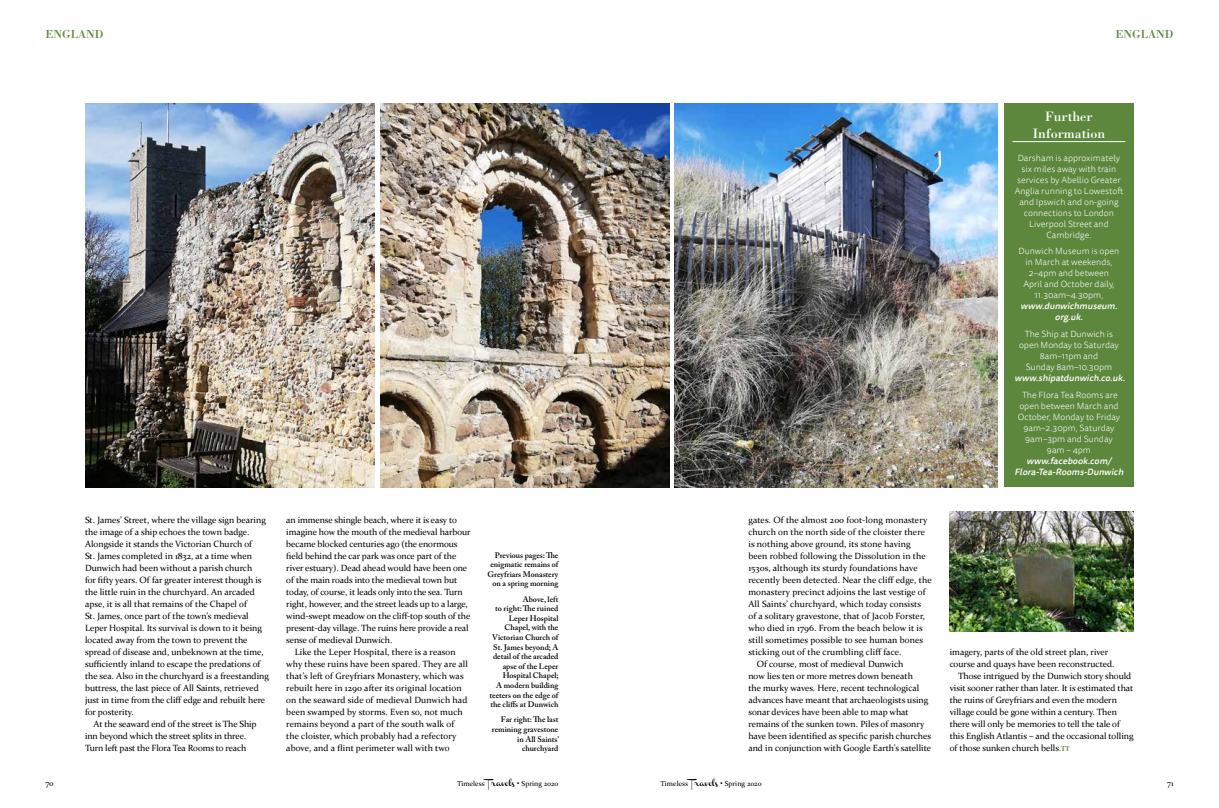
<style>
.page{position:relative;width:1219px;height:808px;background:#fff}
.page>*{position:absolute;margin:0;border:0;box-sizing:border-box;transform-origin:0 0}
.t1{font:14px/16.8px "Bodoni Std";color:#fff;text-align:center}
.t2{font:12px "Bodoni Std";color:#5c873c}
.t3{font:9px/12px "Constantia";color:#000}
.t4{font:300 9px/11px "Tisa Sans Pro";color:#fff;text-align:center}
.t5{font:italic 500 9px/11px "Tisa Sans Pro";color:#fff;text-align:center}
.t6{font:600 8px/9.6px "Adobe Caslon Pro";color:#000;text-align:right}
.t7{font:8px "Constantia";color:#000}
.t8{font:7.2px "Constantia";color:#000}
.s1{color:#fff}
.s2{color:#5c873c}
.s3{font-weight:700;font-size:7px;color:#5c873c}
.s4{font-family:"Channel";font-size:6px}
.s5{font-size:8px}
</style>
<div class="page">
<div style="left:1004px;top:103px;width:130px;height:384px;background:#5c873c"></div>
<hr style="left:1012px;top:141px;width:113px;height:1px;background:#fff">
<img style="left:675px;top:103px;width:323px;height:384px">
<img style="left:950px;top:511px;width:184px;height:120px">
<img style="left:85px;top:103px;width:289px;height:384px">
<img style="left:380px;top:103px;width:289px;height:384px">
<h2 class="t2" style="left:45px;top:27px;width:59px">ENGLAND</h2>
<h2 class="t2" style="left:1116px;top:27px;width:59px">ENGLAND</h2>
<p class="t3" style="left:85px;top:514px;width:185px">St. James’ Street, where the village sign bearing the image of a ship echoes the town badge.<br>Alongside it stands the Victorian Church of<br>St. James completed in 1832, at a time when Dunwich had been without a parish church<br>for fifty years. Of far greater interest though is the little ruin in the churchyard. An arcaded apse, it is all that remains of the Chapel of<br>St. James, once part of the town’s medieval Leper Hospital. Its survival is down to it being located away from the town to prevent the spread of disease and, unbeknown at the time, sufficiently inland to escape the predations of the sea. Also in the churchyard is a freestanding buttress, the last piece of All Saints, retrieved just in time from the cliff edge and rebuilt here for posterity.</p>
<p class="t3" style="left:85px;top:718px;width:173px;text-indent:9px">At the seaward end of the street is The Ship inn beyond which the street splits in three.<br>Turn left past the Flora Tea Rooms to reach</p>
<p class="t3" style="left:286px;top:514px;width:172px">an immense shingle beach, where it is easy to</p>
<p class="t3" style="left:286px;top:526px;width:186px">imagine how the mouth of the medieval harbour</p>
<p class="t3" style="left:286px;top:538px;width:173px">became blocked centuries ago (the enormous</p>
<p class="t3" style="left:286px;top:550px;width:172px">field behind the car park was once part of the</p>
<p class="t3" style="left:286px;top:562px;width:182px">river estuary). Dead ahead would have been one</p>
<p class="t3" style="left:286px;top:574px;width:172px">of the main roads into the medieval town but</p>
<p class="t3" style="left:286px;top:586px;width:178px">today, of course, it leads only into the sea. Turn</p>
<p class="t3" style="left:286px;top:598px;width:183px">right, however, and the street leads up to a large,</p>
<p class="t3" style="left:286px;top:610px;width:186px">wind-swept meadow on the cliff-top south of the</p>
<p class="t3" style="left:286px;top:622px;width:184px">present-day village. The ruins here provide a real</p>
<p class="t3" style="left:286px;top:634px;width:108px">sense of medieval Dunwich.</p>
<p class="t3" style="left:295px;top:646px;width:162px">Like the Leper Hospital, there is a reason</p>
<p class="t3" style="left:286px;top:658px;width:183px">why these ruins have been spared. They are all</p>
<p class="t3" style="left:286px;top:670px;width:179px">that’s left of Greyfriars Monastery, which was</p>
<p class="t3" style="left:286px;top:682px;width:177px">rebuilt here in 1290 after its original location</p>
<p class="t3" style="left:286px;top:694px;width:183px">on the seaward side of medieval Dunwich had</p>
<p class="t3" style="left:286px;top:706px;width:178px">been swamped by storms. Even so, not much</p>
<p class="t3" style="left:286px;top:718px;width:169px">remains beyond a part of the south walk of</p>
<p class="t3" style="left:286px;top:730px;width:172px">the cloister, which probably had a refectory</p>
<p class="t3" style="left:286px;top:742px;width:165px">above, and a flint perimeter wall with two</p>
<p class="t6" style="left:488px;top:550px;width:72px">Previous pages: The enigmatic remains of<br>Greyfriars Monastery on a spring morning</p>
<p class="t6" style="left:490px;top:594px;width:71px"><span class="s1">Monaster</span>Above, left to right: The ruined<br>Leper Hospital<br>Chapel, with the<br>Victorian Church of<br>St. James beyond; A detail of the arcaded apse of the Leper<br>Hospital Chapel;<br>A modern building teeters on the edge of the cliffs at Dunwich</p>
<p class="t6" style="left:492px;top:715px;width:69px">Far right: The last remining gravestone in All Saints’ churchyard</p>
<p class="t3" style="left:748px;top:514px;width:180px">gates. Of the almost 200 foot-long monastery</p>
<p class="t3" style="left:748px;top:526px;width:178px">church on the north side of the cloister there</p>
<p class="t3" style="left:748px;top:538px;width:164px">is nothing above ground, its stone having</p>
<p class="t3" style="left:748px;top:550px;width:179px">been robbed following the Dissolution in the</p>
<p class="t3" style="left:748px;top:562px;width:171px">1530s, although its sturdy foundations have</p>
<p class="t3" style="left:748px;top:574px;width:185px">recently been detected. Near the cliff edge, the</p>
<p class="t3" style="left:748px;top:586px;width:179px">monastery precinct adjoins the last vestige of</p>
<p class="t3" style="left:748px;top:598px;width:174px">All Saints’ churchyard, which today consists</p>
<p class="t3" style="left:748px;top:610px;width:178px">of a solitary gravestone, that of Jacob Forster,</p>
<p class="t3" style="left:748px;top:622px;width:176px">who died in 1796. From the beach below it is</p>
<p class="t3" style="left:748px;top:634px;width:176px">still sometimes possible to see human bones</p>
<p class="t3" style="left:748px;top:646px;width:155px">sticking out of the crumbling cliff face.</p>
<p class="t3" style="left:757px;top:658px;width:148px">Of course, most of medieval Dunwich</p>
<p class="t3" style="left:748px;top:670px;width:166px">now lies ten or more metres down beneath</p>
<p class="t3" style="left:748px;top:682px;width:173px">the murky waves. Here, recent technological</p>
<p class="t3" style="left:748px;top:694px;width:182px">advances have meant that archaeologists using</p>
<p class="t3" style="left:748px;top:706px;width:162px">sonar devices have been able to map what</p>
<p class="t3" style="left:748px;top:718px;width:178px">remains of the sunken town. Piles of masonry</p>
<p class="t3" style="left:748px;top:730px;width:184px">have been identified as specific parish churches</p>
<p class="t3" style="left:748px;top:742px;width:184px">and in conjunction with Google Earth’s satellite</p>
<h1 class="t1" style="left:1033px;top:108px;width:74px">Further<br>Information</h1>
<p class="t4" style="left:1015px;top:152px;width:110px">Darsham is approximately six miles away with train services by Abellio Greater<br>Anglia running to Lowestoft and Ipswich and on-going connections to London<br>Liverpool Street and<br>Cambridge.</p>
<p class="t4" style="left:1018px;top:246px;width:102px">Dunwich Museum is open in March at weekends,<br>2–4pm and between<br>April and October daily,<br>11.30am–4.30pm,</p>
<p class="t5" style="left:1021px;top:301px;width:100px">www.dunwichmuseum. org.uk.</p>
<p class="t4" style="left:1019px;top:329px;width:101px">The Ship at Dunwich is open Monday to Saturday<br>8am–11pm and<br>Sunday 8am–10.30pm</p>
<p class="t5" style="left:1014px;top:372px;width:114px">www.shipatdunwich.co.uk.</p>
<p class="t4" style="left:1018px;top:389px;width:104px">The Flora Tea Rooms are open between March and<br>October, Monday to Friday<br>9am–2.30pm, Saturday<br>9am–3pm and Sunday<br>9am – 4pm</p>
<p class="t5" style="left:1015px;top:455px;width:113px">www.facebook.com/<br>Flora-Tea-Rooms-Dunwich</p>
<p class="t3" style="left:950px;top:646px;width:160px">imagery, parts of the old street plan, river</p>
<p class="t3" style="left:950px;top:658px;width:166px">course and quays have been reconstructed.</p>
<p class="t3" style="left:958px;top:670px;width:175px">Those intrigued by the Dunwich story should</p>
<p class="t3" style="left:950px;top:682px;width:185px">visit sooner rather than later. It is estimated that</p>
<p class="t3" style="left:950px;top:694px;width:169px">the ruins of Greyfriars and even the modern</p>
<p class="t3" style="left:950px;top:706px;width:169px">village could be gone within a century. Then</p>
<p class="t3" style="left:950px;top:718px;width:172px">there will only be memories to tell the tale of</p>
<p class="t3" style="left:950px;top:730px;width:185px">this English Atlantis – and the occasional tolling</p>
<p class="t3" style="left:950px;top:742px;width:122px">of those sunken church bells<span class="s2">.</span><span class="s3">TT</span></p>
<p class="t7" style="left:45px;top:778px;width:10px">70</p>
<p class="t8" style="left:457px;top:778px;width:103px">Timeless <span class="s4">Travels</span> <span class="s5">•</span> Spring 2020</p>
<p class="t8" style="left:660px;top:778px;width:103px">Timeless <span class="s4">Travels</span> <span class="s5">•</span> Spring 2020</p>
<p class="t7" style="left:1167px;top:778px;width:8px">71</p>
</div>
